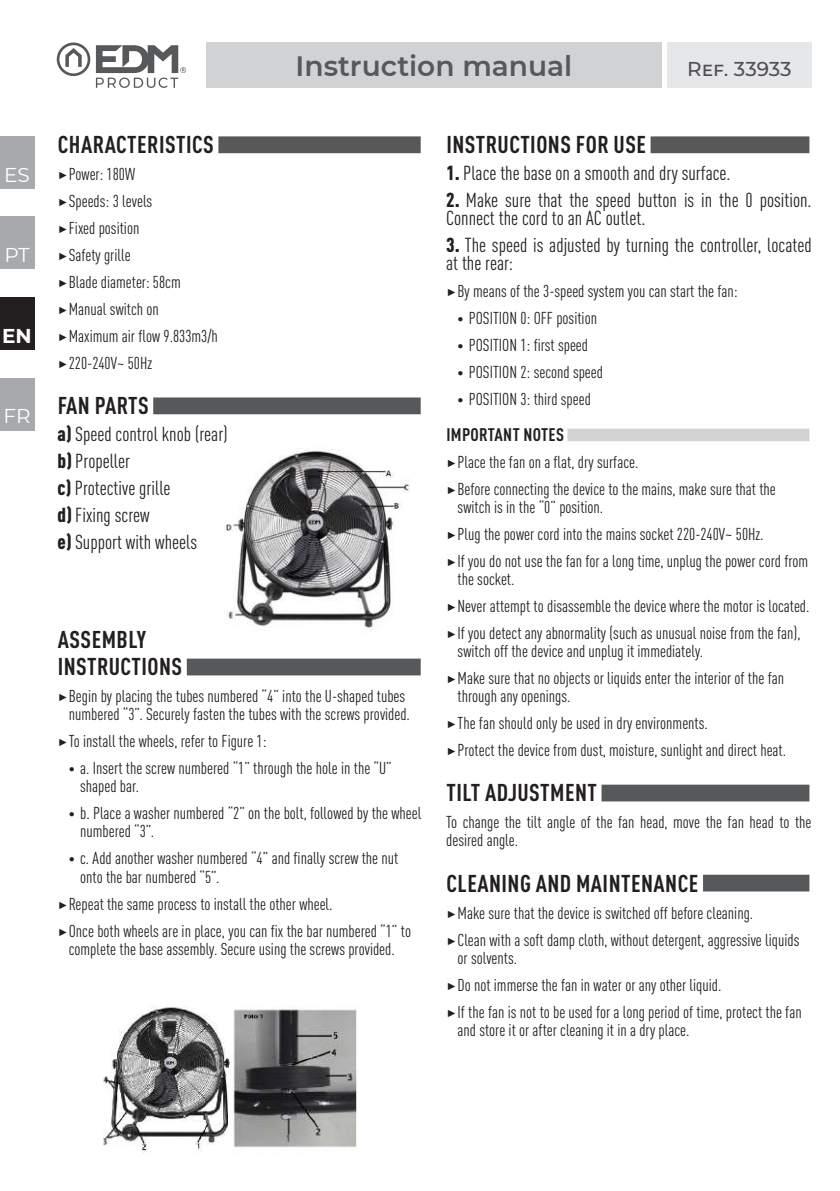
<style>
.page{position:relative;width:840px;height:1191px;background:#fff}
.page>*{position:absolute;margin:0;border:0;box-sizing:border-box;transform-origin:0 0}
.t1{font:600 28px "Montserrat";color:#57585a}
.t2{font:700 condensed 24px/27px "DIN Pro";letter-spacing:.02em;color:#231f20}
.t3{font:condensed 20px/27px "DIN Pro";color:#231f20}
.t4{font:500 20px "Montserrat";letter-spacing:-.005em;color:#505052}
.t5{font:20px "Montserrat";color:#fff}
.t6{font:700 20px "Montserrat";color:#fff}
.t7{font:700 condensed 18px "DIN Pro";letter-spacing:.02em;color:#231f20}
.t8{font:condensed 17px/27px "DIN Pro";color:#231f20}
.s1{font-family:"Montserrat";font-stretch:normal}
.s2{font-weight:900}
.s3{font-family:"Montserrat";font-weight:700;font-stretch:normal}
</style>
<div class="page">
<div style="left:206px;top:43px;width:455px;height:45px;background:#d1d2d4"></div>
<div style="left:667px;top:43px;width:144px;height:45px;background:#e6e7e9"></div>
<div style="left:0;top:137px;width:34px;height:52px;background:#a8a9ad"></div>
<div style="left:0;top:216px;width:34px;height:53px;background:#a8a9ad"></div>
<div style="left:0;top:297px;width:34px;height:53px;background:#231f20"></div>
<div style="left:0;top:378px;width:34px;height:52px;background:#a8a9ad"></div>
<svg style="left:57px;top:43px;width:129px;height:45px"></svg>
<div style="left:218px;top:136px;width:202px;height:17px;background:#57585a"></div>
<div style="left:153px;top:397px;width:267px;height:17px;background:#57585a"></div>
<div style="left:187px;top:658px;width:233px;height:17px;background:#57585a"></div>
<div style="left:650px;top:136px;width:159px;height:17px;background:#57585a"></div>
<div style="left:567px;top:428px;width:242px;height:13px;background:#d1d2d4"></div>
<div style="left:601px;top:784px;width:208px;height:17px;background:#57585a"></div>
<div style="left:702px;top:874px;width:107px;height:17px;background:#57585a"></div>
<img style="left:225px;top:448px;width:185px;height:184px">
<img style="left:103px;top:1006px;width:254px;height:146px">
<p class="t5" style="left:4px;top:161px;width:27px">ES</p>
<p class="t5" style="left:4px;top:241px;width:27px">PT</p>
<p class="t6" style="left:2px;top:321px;width:31px">EN</p>
<p class="t5" style="left:3px;top:402px;width:29px">FR</p>
<h1 class="t1" style="left:295px;top:46px;width:278px">Instruction manual</h1>
<p class="t4" style="left:687px;top:55px;width:106px">Ref. 33933</p>
<h2 class="t2" style="left:58px;top:129px;width:158px">CHARACTERISTICS</h2>
<p class="t8" style="left:57px;top:159px;width:162px"><span class="s1">▶</span>Power: 180W<br><span class="s1">▶</span>Speeds: 3 levels<br><span class="s1">▶</span>Fixed position<br><span class="s1">▶</span>Safety grille<br><span class="s1">▶</span>Blade diameter: 58cm <span class="s1">▶</span>Manual switch on <span class="s1">▶</span>Maximum air flow 9.833m3/h <span class="s1">▶</span>220-240V~ 50Hz</p>
<h2 class="t2" style="left:58px;top:390px;width:92px">FAN PARTS</h2>
<p class="t3" style="left:57px;top:419px;width:172px"><span class="s2">a)</span> Speed control knob (rear) <span class="s2">b)</span> Propeller<br><span class="s2">c)</span> Protective grille<br><span class="s2">d)</span> Fixing screw<br><span class="s2">e)</span> Support with wheels</p>
<h2 class="t2" style="left:58px;top:624px;width:126px">ASSEMBLY<br>INSTRUCTIONS</h2>
<p class="t8" style="left:57px;top:686px;width:354px;line-height:18px;text-align:right"><span class="s1">▶</span>Begin by placing the tubes numbered “4” into the U-shaped tubes numbered “3”. Securely fasten the tubes with the screws provided.</p>
<p class="t8" style="left:57px;top:726px;width:210px"><span class="s1">▶</span>To install the wheels, refer to Figure 1:</p>
<p class="t8" style="left:80px;top:758px;width:313px;line-height:18px;text-indent:-11px"><span class="s3">•</span> a. Insert the screw numbered “1” through the hole in the “U” shaped bar.</p>
<p class="t8" style="left:80px;top:803px;width:342px;line-height:18px;text-indent:-11px"><span class="s3">•</span> b. Place a washer numbered “2” on the bolt, followed by the wheel numbered “3”.</p>
<p class="t8" style="left:80px;top:848px;width:319px;line-height:18px;text-indent:-11px"><span class="s3">•</span> c. Add another washer numbered “4” and finally screw the nut onto the bar numbered “5”.</p>
<p class="t8" style="left:57px;top:888px;width:355px"><span class="s1">▶</span>Repeat the same process to install the other wheel.<br><span class="s1">▶</span>Once both wheels are in place, you can fix the bar numbered “1” to</p>
<p class="t8" style="left:69px;top:933px;width:327px">complete the base assembly. Secure using the screws provided.</p>
<h2 class="t2" style="left:446px;top:129px;width:201px">INSTRUCTIONS FOR USE</h2>
<p class="t3" style="left:446px;top:158px;width:285px"><span class="s2">1.</span> Place the base on a smooth and dry surface.</p>
<p class="t3" style="left:446px;top:190px;width:366px;line-height:18px"><span class="s2">2.</span> Make sure that the speed button is in the 0 position.<br>Connect the cord to an AC outlet.</p>
<p class="t3" style="left:446px;top:235px;width:367px;line-height:18px"><span class="s2">3.</span> The speed is adjusted by turning the controller, located at the rear:</p>
<p class="t8" style="left:446px;top:276px;width:293px"><span class="s1">▶</span>By means of the 3-speed system you can start the fan:</p>
<p class="t8" style="left:457px;top:303px;width:141px"><span class="s3">•</span> POSITION 0: OFF position</p>
<p class="t8" style="left:457px;top:330px;width:132px"><span class="s3">•</span> POSITION 1: first speed</p>
<p class="t8" style="left:457px;top:357px;width:147px"><span class="s3">•</span> POSITION 2: second speed</p>
<p class="t8" style="left:457px;top:384px;width:135px"><span class="s3">•</span> POSITION 3: third speed</p>
<p class="t7" style="left:446px;top:421px;width:119px">IMPORTANT NOTES</p>
<p class="t8" style="left:446px;top:447px;width:331px"><span class="s1">▶</span>Place the fan on a flat, dry surface.<br><span class="s1">▶</span>Before connecting the device to the mains, make sure that the</p>
<p class="t8" style="left:446px;top:492px;width:363px;text-indent:11px">switch is in the “0” position.<br><span class="s1">▶</span>Plug the power cord into the mains socket 220-240V~ 50Hz.<br><span class="s1">▶</span>If you do not use the fan for a long time, unplug the power cord from</p>
<p class="t8" style="left:446px;top:564px;width:364px;text-indent:11px">the socket.<br><span class="s1">▶</span>Never attempt to disassemble the device where the motor is located. <span class="s1">▶</span>If you detect any abnormality (such as unusual noise from the fan),</p>
<p class="t8" style="left:446px;top:636px;width:339px;text-indent:11px">switch off the device and unplug it immediately.<br><span class="s1">▶</span>Make sure that no objects or liquids enter the interior of the fan</p>
<p class="t8" style="left:446px;top:681px;width:341px;text-indent:11px">through any openings.<br><span class="s1">▶</span>The fan should only be used in dry environments.<br><span class="s1">▶</span>Protect the device from dust, moisture, sunlight and direct heat.</p>
<h2 class="t2" style="left:446px;top:777px;width:152px">TILT ADJUSTMENT</h2>
<p class="t8" style="left:446px;top:812px;width:366px;line-height:18px">To change the tilt angle of the fan head, move the fan head to the desired angle.</p>
<h2 class="t2" style="left:446px;top:867px;width:253px">CLEANING AND MAINTENANCE</h2>
<p class="t8" style="left:446px;top:897px;width:354px"><span class="s1">▶</span>Make sure that the device is switched off before cleaning.<br><span class="s1">▶</span>Clean with a soft damp cloth, without detergent, aggressive liquids</p>
<p class="t8" style="left:446px;top:942px;width:357px;text-indent:11px">or solvents.<br><span class="s1">▶</span>Do not immerse the fan in water or any other liquid.<br><span class="s1">▶</span>If the fan is not to be used for a long period of time, protect the fan</p>
<p class="t8" style="left:457px;top:1014px;width:233px">and store it or after cleaning it in a dry place.</p>
</div>
